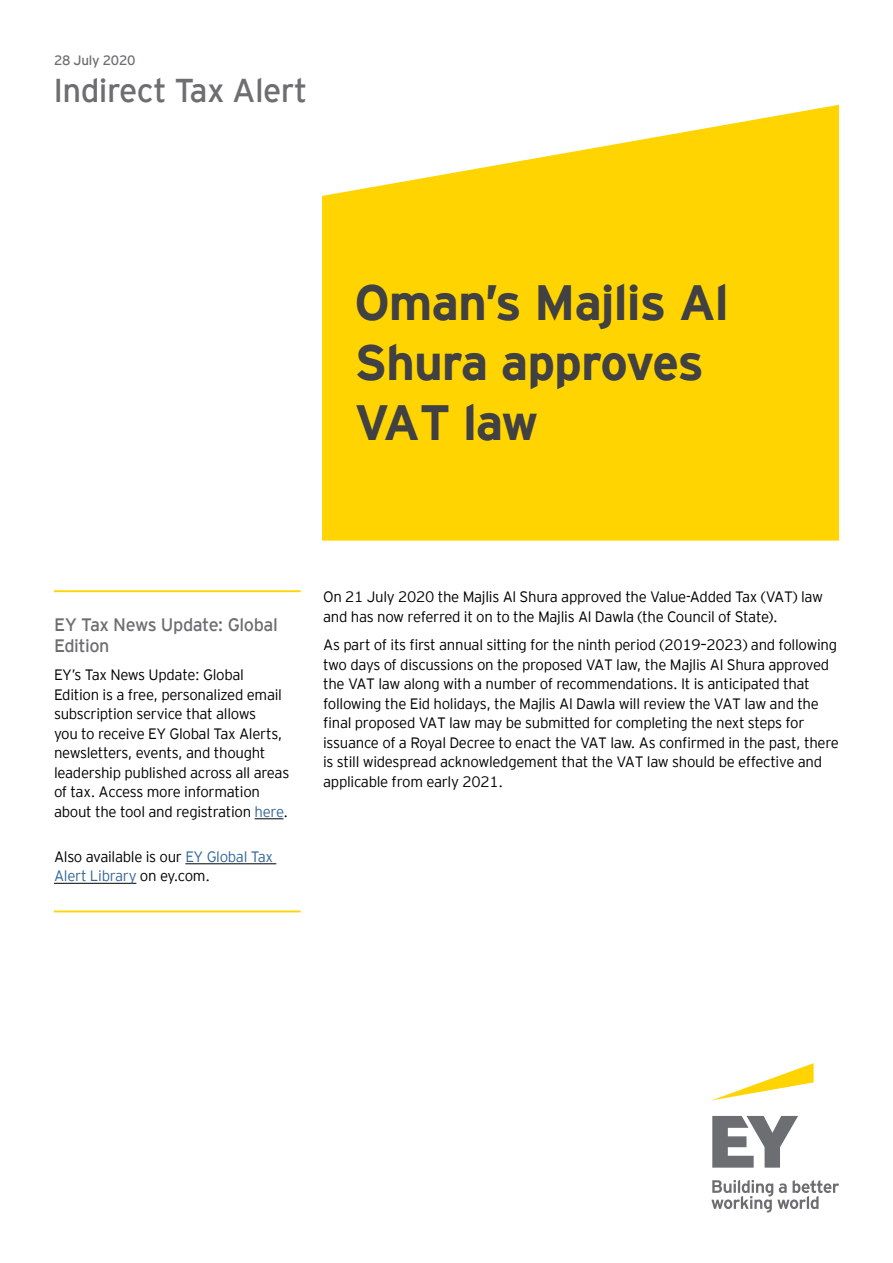
<style>
.page{position:relative;width:893px;height:1263px;background:#fff}
.page>*{position:absolute;margin:0;border:0;box-sizing:border-box;transform-origin:0 0}
.t1{font:700 49.5px/60px "EY Interstate";letter-spacing:-.02em;color:#414042}
.t2{font:33px "EY Interstate";letter-spacing:-.02em;color:#6d6e71}
.t3{font:18px/21px "EY Interstate";letter-spacing:-.025em;color:#6d6e71}
.t4{font:300 15px/19.5px "EY Interstate";letter-spacing:-.02em;color:#000}
.t5{font:13.5px "EY Interstate";letter-spacing:-.02em;color:#6d6e71}
.s1{color:#369}
</style>
<div class="page">
<svg style="left:322px;top:105px;width:517px;height:436px;fill:#ffd400"></svg>
<hr style="left:54px;top:590px;width:247px;height:2px;background:#ffd400">
<svg style="left:255px;top:818px;width:28px;height:1px"></svg>
<hr style="left:185px;top:863px;width:91px;height:1px;background:#000">
<hr style="left:54px;top:883px;width:82px;height:1px;background:#000">
<hr style="left:54px;top:910px;width:247px;height:2px;background:#ffd400">
<svg style="left:713px;top:1063px;width:101px;height:37px"></svg>
<svg style="left:711px;top:1116px;width:128px;height:96px"></svg>
<p class="t5" style="left:54px;top:50px;width:83px">28 July 2020</p>
<h2 class="t2" style="left:53px;top:67px;width:256px">Indirect Tax Alert</h2>
<h1 class="t1" style="left:354px;top:269px;width:376px">Oman’s Majlis Al<br>Shura approves<br>VAT law</h1>
<p class="t3" style="left:54px;top:613px;width:225px">EY Tax News Update: Global<br>Edition</p>
<p class="t4" style="left:54px;top:664px;width:237px">EY’s Tax News Update: Global Edition is a free, personalized email subscription service that allows<br>you to receive EY Global Tax Alerts, newsletters, events, and thought leadership published across all areas of tax. Access more information about the tool and registration <span class="s1">here</span>.</p>
<p class="t4" style="left:54px;top:846px;width:221px">Also available is our <span class="s1">EY Global Tax<br>Alert Library</span> on ey.com.</p>
<p class="t4" style="left:323px;top:586px;width:501px">On 21 July 2020 the Majlis Al Shura approved the Value-Added Tax (VAT) law and has now referred it on to the Majlis Al Dawla (the Council of State).</p>
<p class="t4" style="left:323px;top:634px;width:517px">As part of its first annual sitting for the ninth period (2019–2023) and following two days of discussions on the proposed VAT law, the Majlis Al Shura approved the VAT law along with a number of recommendations. It is anticipated that following the Eid holidays, the Majlis Al Dawla will review the VAT law and the final proposed VAT law may be submitted for completing the next steps for issuance of a Royal Decree to enact the VAT law. As confirmed in the past, there is still widespread acknowledgement that the VAT law should be effective and applicable from early 2021.</p>
</div>
